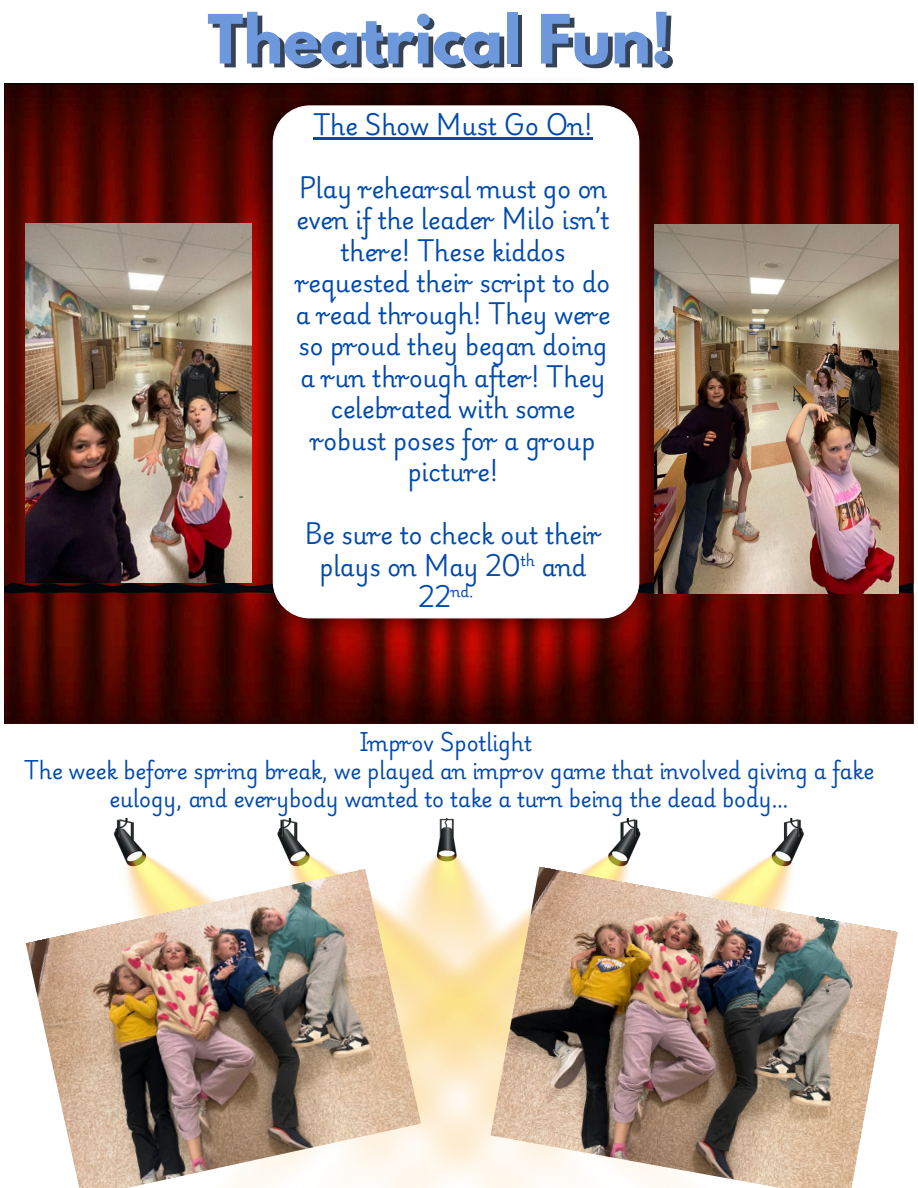
<style>
.page{position:relative;width:918px;height:1188px;background:#fff}
.page>*{position:absolute;margin:0;border:0;box-sizing:border-box;transform-origin:0 0}
.t1{font:700 60.15px "League Spartan";color:#364356}
.t2{font:23.25px/31.5px "Playwrite US Modern";color:#004aad;text-align:center}
.t3{font:20.25px/28.2px "Playwrite US Modern";color:#004aad;text-align:center}
.t4{font:13.95px "Playwrite US Modern";color:#004aad}
</style>
<div class="page">
<img style="left:5px;top:83px;width:908px;height:640px">
<img style="left:236px;top:83px;width:441px;height:573px">
<div style="left:273px;top:106px;width:366px;height:512px;background:#fff;border-radius:37px"></div>
<img style="left:113px;top:818px;width:691px;height:370px">
<img style="left:26px;top:869px;width:395px;height:319px">
<img style="left:491px;top:866px;width:407px;height:322px">
<img style="left:26px;top:224px;width:226px;height:358px">
<img style="left:655px;top:225px;width:244px;height:369px">
<hr style="left:313px;top:137px;width:280px;height:2px;background:#004aad">
<h1 class="t1" style="left:212px;top:13px;width:466px">Theatrical Fun!</h1>
<p class="t2" style="left:313px;top:111px;width:281px">The Show Must Go On!</p>
<p class="t2" style="left:296px;top:174px;width:316px">Play rehearsal must go on even if the leader Milo isn’t there! These kiddos requested their script to do a read through! They were so proud they began doing a run through after! They celebrated with some robust poses for a group picture!</p>
<p class="t2" style="left:305px;top:521px;width:298px">Be sure to check out their</p>
<p class="t2" style="left:319px;top:552px;width:269px">plays on May 20 and</p>
<p class="t2" style="left:419px;top:584px;width:34px">22</p>
<p class="t4" style="left:520px;top:553px;width:16px">th</p>
<p class="t4" style="left:451px;top:584px;width:24px">nd.</p>
<p class="t3" style="left:360px;top:730px;width:173px">Improv Spotlight</p>
<p class="t3" style="left:24px;top:758px;width:851px">The week before spring break, we played an improv game that involved giving a fake eulogy, and everybody wanted to take a turn being the dead body…</p>
</div>
